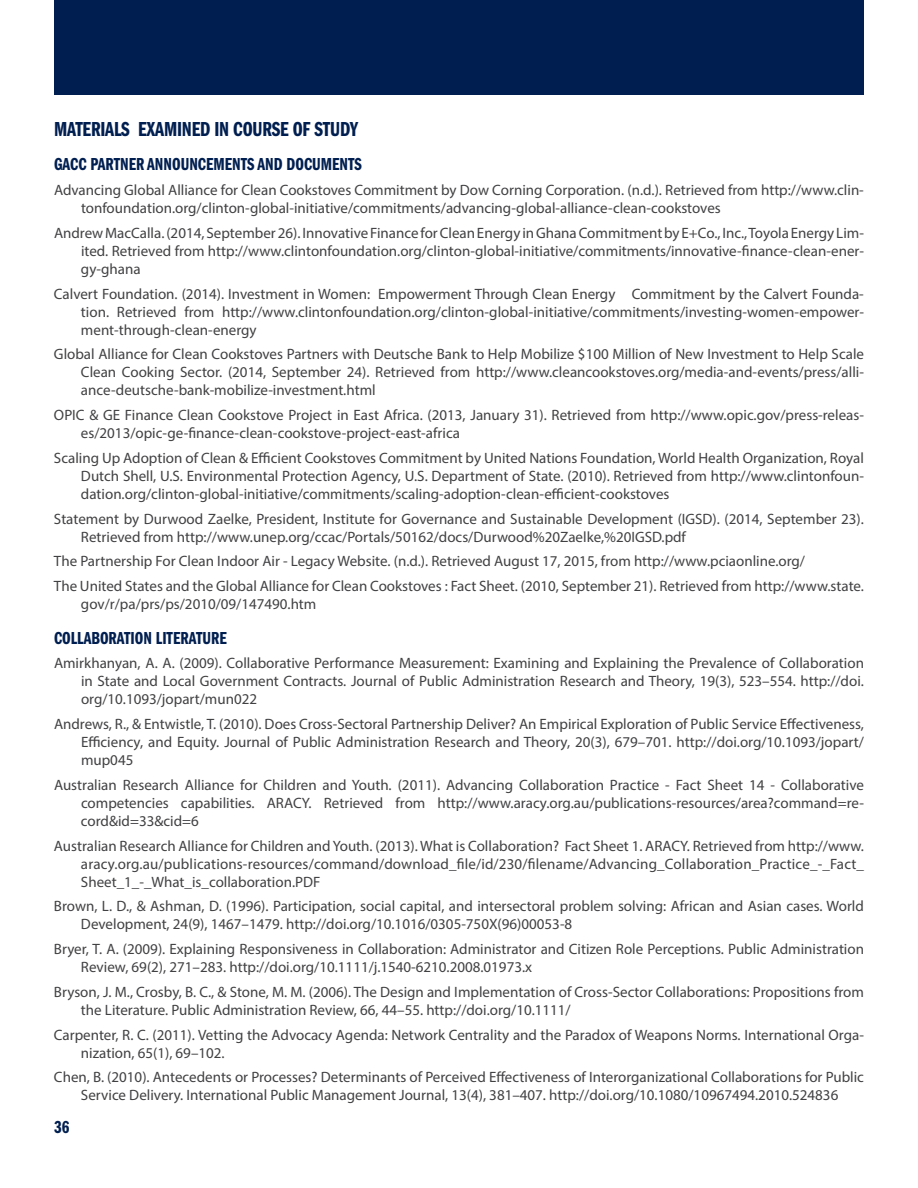
<style>
.page{position:relative;width:918px;height:1188px;background:#fff}
.page>*{position:absolute;margin:0;border:0;box-sizing:border-box;transform-origin:0 0}
.t1{font:21px "ITC Franklin Gothic Std Dm Cp";letter-spacing:-.01em;color:#001f50}
.t2{font:18px "ITC Franklin Gothic Std Dm Cp";color:#001f50}
.t3{font:15px/18px "Myriad Pro";color:#414042}
</style>
<div class="page">
<div style="left:54px;top:0;width:810px;height:94px;background:#001f50"></div>
<h1 class="t1" style="left:54px;top:117px;width:306px">MATERIALS EXAMINED IN COURSE OF STUDY</h1>
<p class="t2" style="left:54px;top:155px;width:309px">GACC PARTNER ANNOUNCEMENTS AND DOCUMENTS</p>
<p class="t3" style="left:81px;top:181px;width:784px;text-indent:-27px">Advancing Global Alliance for Clean Cookstoves Commitment by Dow Corning Corporation. (n.d.). Retrieved from http://www.clin&shy;tonfoundation.org/clinton-global-initiative/commitments/advancing-global-alliance-clean-cookstoves</p>
<p class="t3" style="left:81px;top:224px;width:785px;text-align:justify;text-indent:-27px">Andrew MacCalla. (2014, September 26). Innovative Finance for Clean Energy in Ghana Commitment by E+Co., Inc., Toyola Energy Lim&shy;ited. Retrieved from http://www.clintonfoundation.org/clinton-global-initiative/commitments/innovative-finance-clean-ener&shy;gy-ghana</p>
<p class="t3" style="left:81px;top:284px;width:785px;text-align:justify;text-indent:-27px">Calvert Foundation. (2014). Investment in Women: Empowerment Through Clean Energy Commitment by the Calvert Founda&shy;tion. Retrieved from http://www.clintonfoundation.org/clinton-global-initiative/commitments/investing-women-empower&shy;ment-through-clean-energy</p>
<p class="t3" style="left:81px;top:345px;width:785px;text-align:justify;text-indent:-27px">Global Alliance for Clean Cookstoves Partners with Deutsche Bank to Help Mobilize $100 Million of New Investment to Help Scale Clean Cooking Sector. (2014, September 24). Retrieved from http://www.cleancookstoves.org/media-and-events/press/alli&shy;ance-deutsche-bank-mobilize-investment.html</p>
<p class="t3" style="left:81px;top:406px;width:784px;text-indent:-27px">OPIC &amp; GE Finance Clean Cookstove Project in East Africa. (2013, January 31). Retrieved from http://www.opic.gov/press-releas&shy;es/2013/opic-ge-finance-clean-cookstove-project-east-africa</p>
<p class="t3" style="left:81px;top:449px;width:785px;text-align:justify;text-indent:-27px">Scaling Up Adoption of Clean &amp; Efficient Cookstoves Commitment by United Nations Foundation, World Health Organization, Royal Dutch Shell, U.S. Environmental Protection Agency, U.S. Department of State. (2010). Retrieved from http://www.clintonfoun&shy;dation.org/clinton-global-initiative/commitments/scaling-adoption-clean-efficient-cookstoves</p>
<p class="t3" style="left:81px;top:509px;width:785px;text-indent:-27px">Statement by Durwood Zaelke, President, Institute for Governance and Sustainable Development (IGSD). (2014, September 23).<br>Retrieved from http://www.unep.org/ccac/Portals/50162/docs/Durwood%20Zaelke,%20IGSD.pdf</p>
<p class="t3" style="left:54px;top:549px;width:812px;line-height:24.8px">The Partnership For Clean Indoor Air - Legacy Website. (n.d.). Retrieved August 17, 2015, from http://www.pciaonline.org/<br>The United States and the Global Alliance for Clean Cookstoves : Fact Sheet. (2010, September 21). Retrieved from http://www.state.</p>
<p class="t3" style="left:81px;top:595px;width:237px">gov/r/pa/prs/ps/2010/09/147490.htm</p>
<p class="t2" style="left:54px;top:628px;width:174px">COLLABORATION LITERATURE</p>
<p class="t3" style="left:81px;top:654px;width:785px;text-align:justify;text-indent:-27px">Amirkhanyan, A. A. (2009). Collaborative Performance Measurement: Examining and Explaining the Prevalence of Collaboration in State and Local Government Contracts. Journal of Public Administration Research and Theory, 19(3), 523–554. http://doi. org/10.1093/jopart/mun022</p>
<p class="t3" style="left:81px;top:715px;width:785px;text-align:justify;text-indent:-27px">Andrews, R., &amp; Entwistle, T. (2010). Does Cross-Sectoral Partnership Deliver? An Empirical Exploration of Public Service Effectiveness, Efficiency, and Equity. Journal of Public Administration Research and Theory, 20(3), 679–701. http://doi.org/10.1093/jopart/ mup045</p>
<p class="t3" style="left:81px;top:776px;width:785px;text-align:justify;text-indent:-27px">Australian Research Alliance for Children and Youth. (2011). Advancing Collaboration Practice - Fact Sheet 14 - Collaborative competencies capabilities. ARACY. Retrieved from http://www.aracy.org.au/publications-resources/area?command=re&shy;cord&amp;id=33&amp;cid=6</p>
<p class="t3" style="left:81px;top:836px;width:785px;text-align:justify;text-indent:-27px">Australian Research Alliance for Children and Youth. (2013). What is Collaboration? Fact Sheet 1. ARACY. Retrieved from http://www. aracy.org.au/publications-resources/command/download_file/id/230/filename/Advancing_Collaboration_Practice_-_Fact_ Sheet_1_-_What_is_collaboration.PDF</p>
<p class="t3" style="left:81px;top:897px;width:784px;text-indent:-27px">Brown, L. D., &amp; Ashman, D. (1996). Participation, social capital, and intersectoral problem solving: African and Asian cases. World<br>Development, 24(9), 1467–1479. http://doi.org/10.1016/0305-750X(96)00053-8</p>
<p class="t3" style="left:81px;top:940px;width:785px;text-indent:-27px">Bryer, T. A. (2009). Explaining Responsiveness in Collaboration: Administrator and Citizen Role Perceptions. Public Administration<br>Review, 69(2), 271–283. http://doi.org/10.1111/j.1540-6210.2008.01973.x</p>
<p class="t3" style="left:81px;top:983px;width:784px;text-indent:-27px">Bryson, J. M., Crosby, B. C., &amp; Stone, M. M. (2006). The Design and Implementation of Cross-Sector Collaborations: Propositions from the Literature. Public Administration Review, 66, 44–55. http://doi.org/10.1111/</p>
<p class="t3" style="left:81px;top:1025px;width:784px;text-indent:-27px">Carpenter, R. C. (2011). Vetting the Advocacy Agenda: Network Centrality and the Paradox of Weapons Norms. International Orga&shy;nization, 65(1), 69–102.</p>
<p class="t3" style="left:54px;top:1068px;width:812px;text-align:center">Chen, B. (2010). Antecedents or Processes? Determinants of Perceived Effectiveness of Interorganizational Collaborations for Public<br>Service Delivery. International Public Management Journal, 13(4), 381–407. http://doi.org/10.1080/10967494.2010.524836</p>
<p class="t2" style="left:54px;top:1117px;width:17px">36</p>
</div>
